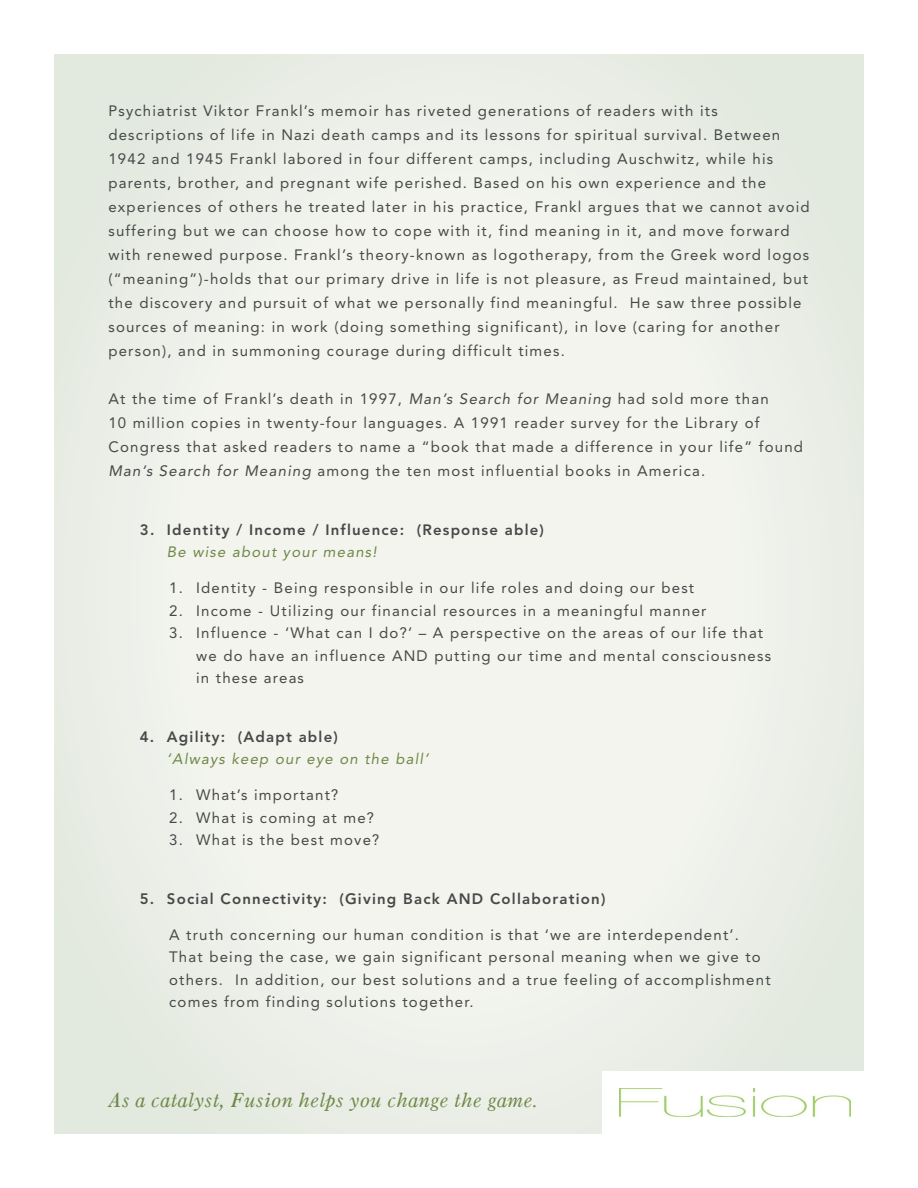
<style>
.page{position:relative;width:918px;height:1188px;background:#fff}
.page>*{position:absolute;margin:0;border:0;box-sizing:border-box;transform-origin:0 0}
.t1{font:italic 21px "Old Style 7";color:#6e8946}
.t2{font:15px/24px "Avenir LT Std";letter-spacing:.08em;color:#484848}
.t3{font:800 15px "Avenir LT Std";letter-spacing:.08em;color:#484848}
.t4{font:italic 15px "Avenir LT Std";letter-spacing:.08em;color:#6e8946}
.s1{font-style:italic}
</style>
<div class="page">
<div style="left:54px;top:54px;width:810px;height:1080px;background:#e4eae0"></div>
<div style="left:63px;top:54px;width:792px;height:1080px;background:#e5eae1"></div>
<div style="left:74px;top:54px;width:770px;height:1080px;background:#e7ece3"></div>
<div style="left:85px;top:63px;width:748px;height:1062px;background:#ebeee7;border-radius:50%"></div>
<div style="left:129px;top:125px;width:660px;height:938px;background:#eef1eb;border-radius:50%"></div>
<div style="left:173px;top:188px;width:572px;height:812px;background:#f3f4ee;border-radius:50%"></div>
<div style="left:603px;top:1071px;width:261px;height:63px;background:#fff"></div>
<img style="left:620px;top:1088px;width:230px;height:29px">
<p class="t2" style="left:108px;top:99px;width:703px">Psychiatrist Viktor Frankl’s memoir has riveted generations of readers with its descriptions of life in Nazi death camps and its lessons for spiritual survival. Between 1942 and 1945 Frankl labored in four different camps, including Auschwitz, while his parents, brother, and pregnant wife perished. Based on his own experience and the experiences of others he treated later in his practice, Frankl argues that we cannot avoid suffering but we can choose how to cope with it, find meaning in it, and move forward with renewed purpose. Frankl’s theory-known as logotherapy, from the Greek word logos (“meaning”)-holds that our primary drive in life is not pleasure, as Freud maintained, but the discovery and pursuit of what we personally find meaningful. He saw three possible sources of meaning: in work (doing something significant), in love (caring for another person), and in summoning courage during difficult times.</p>
<p class="t2" style="left:108px;top:387px;width:696px">At the time of Frankl’s death in 1997, <span class="s1">Man’s Search for Meaning</span> had sold more than<br>10 million copies in twenty-four languages. A 1991 reader survey for the Library of Congress that asked readers to name a “book that made a difference in your life” found <span class="s1">Man’s Search for Meaning</span> among the ten most influential books in America.</p>
<p class="t3" style="left:140px;top:521px;width:406px">3. Identity / Income / Influence: (Response able)</p>
<p class="t4" style="left:167px;top:543px;width:211px">Be wise about your means!</p>
<p class="t2" style="left:169px;top:576px;width:527px">1. Identity - Being responsible in our life roles and doing our best</p>
<p class="t2" style="left:169px;top:599px;width:539px">2. Income - Utilizing our financial resources in a meaningful manner</p>
<p class="t2" style="left:196px;top:622px;width:576px;line-height:22.5px;text-indent:-27px">3. Influence - ‘What can I do?’ – A perspective on the areas of our life that we do have an influence AND putting our time and mental consciousness in these areas</p>
<p class="t3" style="left:140px;top:728px;width:200px">4. Agility: (Adapt able)</p>
<p class="t4" style="left:167px;top:750px;width:263px">‘Always keep our eye on the ball’</p>
<p class="t2" style="left:169px;top:783px;width:171px">1. What’s important?</p>
<p class="t2" style="left:169px;top:806px;width:206px">2. What is coming at me?</p>
<p class="t2" style="left:169px;top:828px;width:212px">3. What is the best move?</p>
<p class="t3" style="left:140px;top:890px;width:467px">5. Social Connectivity: (Giving Back AND Collaboration)</p>
<p class="t2" style="left:169px;top:923px;width:603px;line-height:22.5px">A truth concerning our human condition is that ‘we are interdependent’.<br>That being the case, we gain significant personal meaning when we give to others. In addition, our best solutions and a true feeling of accomplishment comes from finding solutions together.</p>
<h1 class="t1" style="left:108px;top:1088px;width:432px">As a catalyst, Fusion helps you change the game.</h1>
</div>
